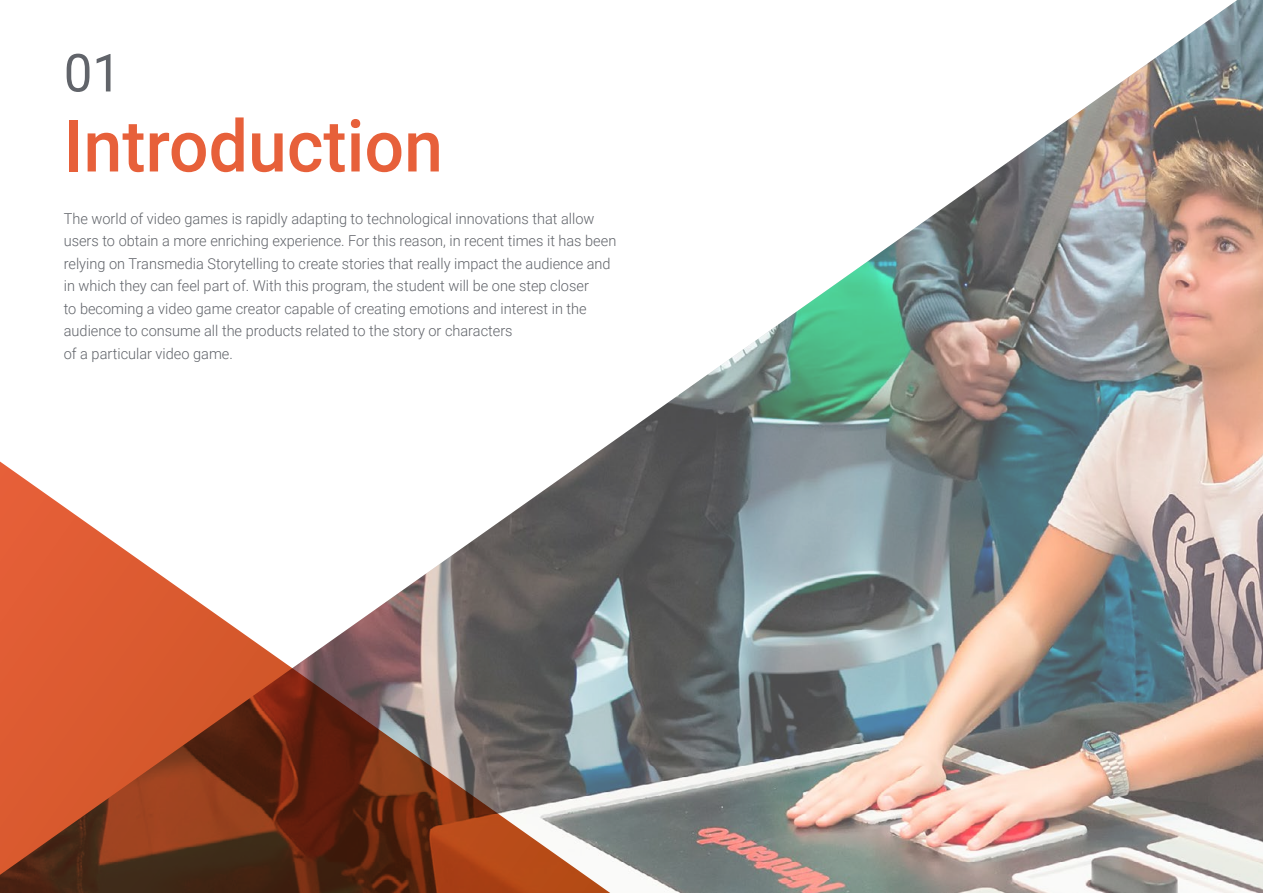
<style>
.page{position:relative;width:1263px;height:893px;background:#fff}
.page>*{position:absolute;margin:0;border:0;box-sizing:border-box;transform-origin:0 0}
.t1{font:500 72px "Roboto";color:#e7603a}
.t2{font:52.5px "Roboto";color:#61646a}
.t3{font:300 15px/22.5px "Roboto";color:#61646a}
</style>
<div class="page">
<img style="left:606px;top:0;width:657px;height:893px">
<svg style="left:0;top:446px;width:640px;height:447px"></svg>
<h2 class="t2" style="left:64px;top:36px;width:59px">01</h2>
<h1 class="t1" style="left:64px;top:95px;width:381px">Introduction</h1>
<p class="t3" style="left:64px;top:207px;width:554px">The world of video games is rapidly adapting to technological innovations that allow users to obtain a more enriching experience. For this reason, in recent times it has been relying on Transmedia Storytelling to create stories that really impact the audience and in which they can feel part of. With this program, the student will be one step closer<br>to becoming a video game creator capable of creating emotions and interest in the audience to consume all the products related to the story or characters<br>of a particular video game.</p>
</div>
